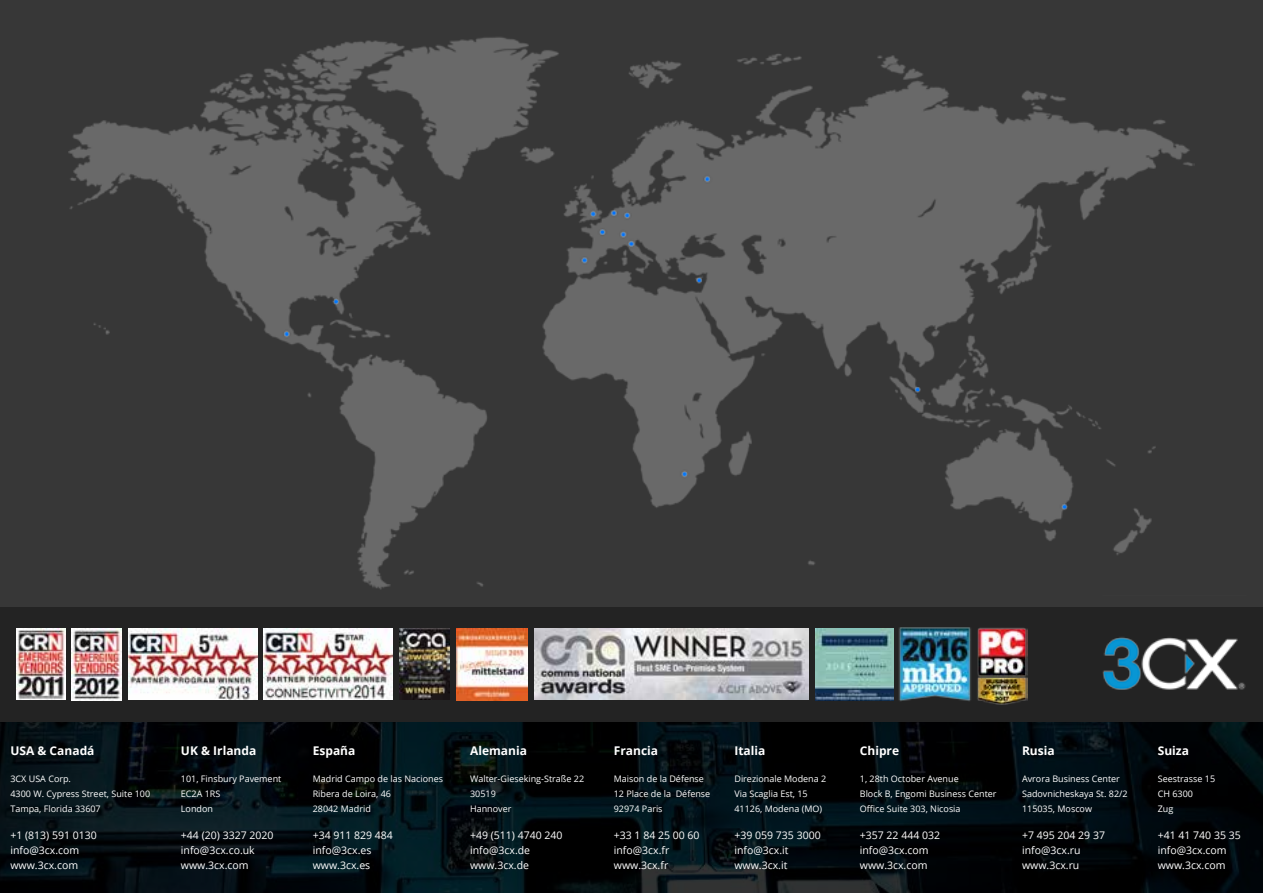
<style>
.page{position:relative;width:1263px;height:893px;background:#fff}
.page>*{position:absolute;margin:0;border:0;box-sizing:border-box;transform-origin:0 0}
.t1{font:700 12px "Open Sans";color:#fff}
.t2{font:10.5px/15px "Open Sans";color:#fff}
.t3{font:9px/15px "Open Sans";color:#fff}
</style>
<div class="page">
<svg style="left:0;top:722px;width:1263px;height:171px;background:#030b0f"></svg>
<div style="left:0;top:0;width:1263px;height:613px;background:#373737"></div>
<div style="left:0;top:608px;width:1263px;height:114px;background:#232323"></div>
<img style="left:1097px;top:607px;width:154px;height:142px">
<img style="left:893px;top:627px;width:78px;height:75px">
<img style="left:535px;top:629px;width:273px;height:71px">
<img style="left:399px;top:628px;width:50px;height:72px">
<img style="left:456px;top:629px;width:72px;height:71px">
<img style="left:264px;top:628px;width:129px;height:72px">
<img style="left:128px;top:628px;width:129px;height:72px">
<img style="left:72px;top:628px;width:49px;height:72px">
<img style="left:16px;top:628px;width:49px;height:72px">
<img style="left:816px;top:629px;width:78px;height:71px">
<img style="left:977px;top:627px;width:51px;height:78px">
<img style="left:69px;top:37px;width:1125px;height:553px">
<h1 class="t1" style="left:10px;top:742px;width:86px">USA &amp; Canadá</h1>
<p class="t3" style="left:10px;top:771px;width:141px">3CX USA Corp.<br>4300 W. Cypress Street, Suite 100<br>Tampa, Florida 33607</p>
<p class="t2" style="left:10px;top:827px;width:88px">+1 (813) 591 0130 info@3cx.com www.3cx.com</p>
<h1 class="t1" style="left:181px;top:742px;width:77px">UK &amp; Irlanda</h1>
<p class="t3" style="left:181px;top:771px;width:102px">101, Finsbury Pavement<br>EC2A 1RS<br>London</p>
<p class="t2" style="left:181px;top:827px;width:94px">+44 (20) 3327 2020 info@3cx.co.uk www.3cx.com</p>
<h1 class="t1" style="left:313px;top:742px;width:44px">España</h1>
<p class="t3" style="left:313px;top:770px;width:132px">Madrid Campo de las Naciones<br>Ribera de Loira, 46<br>28042 Madrid</p>
<p class="t2" style="left:313px;top:827px;width:82px">+34 911 829 484 info@3cx.es www.3cx.es</p>
<h1 class="t1" style="left:470px;top:742px;width:58px">Alemania</h1>
<p class="t3" style="left:470px;top:771px;width:116px">Walter-Gieseking-Straße 22<br>30519<br>Hannover</p>
<p class="t2" style="left:470px;top:827px;width:94px">+49 (511) 4740 240 info@3cx.de www.3cx.de</p>
<h1 class="t1" style="left:614px;top:742px;width:46px">Francia</h1>
<p class="t3" style="left:614px;top:770px;width:98px">Maison de la Défense<br>12 Place de la Défense<br>92974 Paris</p>
<p class="t2" style="left:614px;top:827px;width:87px">+33 1 84 25 00 60 info@3cx.fr www.3cx.fr</p>
<h1 class="t1" style="left:734px;top:742px;width:32px">Italia</h1>
<p class="t3" style="left:734px;top:770px;width:93px">Direzionale Modena 2<br>Via Scaglia Est, 15<br>41126, Modena (MO)</p>
<p class="t2" style="left:734px;top:827px;width:88px">+39 059 735 3000 info@3cx.it www.3cx.it</p>
<h1 class="t1" style="left:860px;top:742px;width:41px">Chipre</h1>
<p class="t3" style="left:860px;top:770px;width:138px">1, 28th October Avenue<br>Block B, Engomi Business Center<br>Office Suite 303, Nicosia</p>
<p class="t2" style="left:860px;top:827px;width:82px">+357 22 444 032 info@3cx.com www.3cx.com</p>
<h1 class="t1" style="left:1022px;top:742px;width:34px">Rusia</h1>
<p class="t3" style="left:1022px;top:770px;width:107px">Avrora Business Center<br>Sadovnicheskaya St. 82/2<br>115035, Moscow</p>
<p class="t2" style="left:1022px;top:827px;width:84px">+7 495 204 29 37 info@3cx.ru www.3cx.ru</p>
<h1 class="t1" style="left:1158px;top:742px;width:33px">Suiza</h1>
<p class="t3" style="left:1158px;top:770px;width:59px">Seestrasse 15<br>CH 6300<br>Zug</p>
<p class="t2" style="left:1158px;top:827px;width:84px">+41 41 740 35 35 info@3cx.com www.3cx.com</p>
</div>
